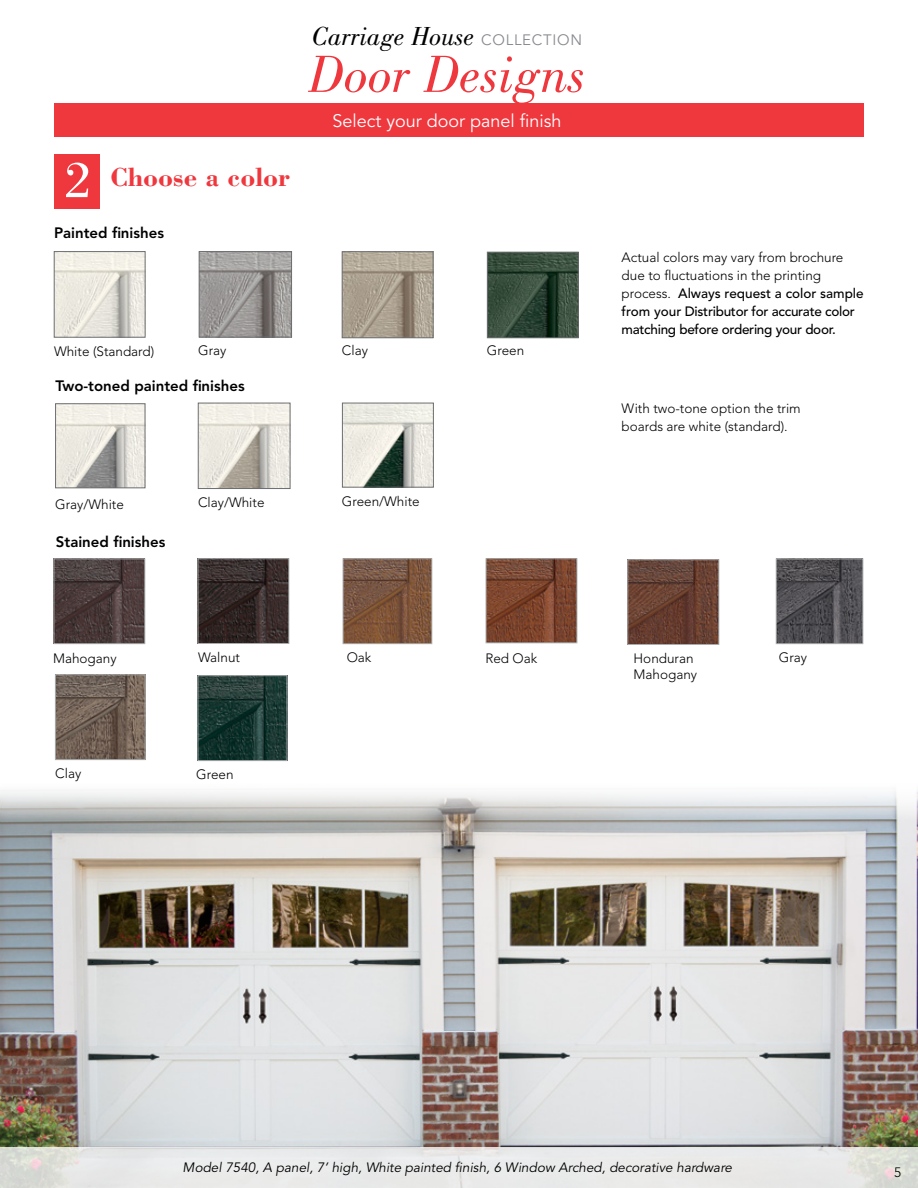
<style>
.page{position:relative;width:918px;height:1188px;background:#fff}
.page>*{position:absolute;margin:0;border:0;box-sizing:border-box;transform-origin:0 0}
.t1{font:italic 54px "Bodoni Std";color:#ef373e}
.t2{font:italic 27px "Bodoni Std";color:#000}
.t3{font:700 27px "Bodoni Std";color:#ef373e}
.t4{font:18px "Avenir LT Std";color:#fff}
.t5{font:800 15px "Avenir LT Std";color:#000}
.t6{font:300 13.5px/18px "Avenir LT Std";color:#000}
.t7{font:500 13.5px/18px "Avenir LT Std";letter-spacing:-.02em;color:#000}
.t8{font:italic 13.5px "Avenir LT Std";color:#000}
.s1{font-weight:400;font-size:52.5px;color:#fff}
.s2{font-family:"Avenir LT Std";font-style:normal;font-size:15px;color:#878a8f}
.s3{font-weight:300}
</style>
<div class="page">
<img style="left:0;top:790px;width:918px;height:357px">
<div style="left:54px;top:154px;width:45px;height:55px;background:#ef373e"></div>
<div style="left:54px;top:103px;width:810px;height:33px;background:#ef373e"></div>
<img style="left:56px;top:253px;width:87px;height:82px">
<div style="left:54px;top:251px;width:91px;height:86px;border:1px solid #6d6e71"></div>
<img style="left:201px;top:253px;width:89px;height:82px">
<div style="left:199px;top:251px;width:93px;height:86px;border:1px solid #6d6e71"></div>
<img style="left:344px;top:254px;width:87px;height:82px">
<div style="left:342px;top:252px;width:91px;height:86px;border:1px solid #6d6e71"></div>
<img style="left:489px;top:254px;width:87px;height:82px">
<div style="left:487px;top:252px;width:91px;height:86px;border:1px solid #6d6e71"></div>
<img style="left:344px;top:405px;width:88px;height:80px">
<div style="left:342px;top:403px;width:92px;height:84px;border:1px solid #6d6e71"></div>
<img style="left:57px;top:406px;width:86px;height:80px">
<div style="left:55px;top:404px;width:90px;height:84px;border:1px solid #6d6e71"></div>
<img style="left:200px;top:405px;width:88px;height:82px">
<div style="left:198px;top:403px;width:92px;height:86px;border:1px solid #6d6e71"></div>
<img style="left:56px;top:561px;width:87px;height:81px">
<div style="left:54px;top:559px;width:91px;height:85px;border:1px solid #a9abac"></div>
<img style="left:200px;top:678px;width:85px;height:81px">
<img style="left:200px;top:561px;width:87px;height:81px">
<div style="left:198px;top:559px;width:91px;height:85px;border:1px solid #a9abac"></div>
<img style="left:778px;top:561px;width:83px;height:81px">
<div style="left:776px;top:559px;width:87px;height:85px;border:1px solid #a9abac"></div>
<img style="left:630px;top:562px;width:87px;height:81px">
<div style="left:628px;top:560px;width:91px;height:85px;border:1px solid #a9abac"></div>
<img style="left:345px;top:561px;width:85px;height:81px">
<div style="left:343px;top:559px;width:89px;height:85px;border:1px solid #a9abac"></div>
<img style="left:57px;top:677px;width:86px;height:81px">
<div style="left:55px;top:675px;width:90px;height:85px;border:1px solid #a9abac"></div>
<img style="left:488px;top:561px;width:87px;height:80px">
<div style="left:486px;top:559px;width:91px;height:84px;border:1px solid #a9abac"></div>
<svg style="left:0;top:1147px;width:918px;height:41px;background:#e6e7e6"></svg>
<h2 class="t3" style="left:65px;top:160px;width:227px"><span class="s1">2</span> Choose a color</h2>
<p class="t5" style="left:54px;top:224px;width:112px">Painted finishes</p>
<h2 class="t2" style="left:312px;top:21px;width:272px">Carriage House <span class="s2">COLLECTION</span></h2>
<h1 class="t1" style="left:308px;top:44px;width:279px">Door Designs</h1>
<h3 class="t4" style="left:332px;top:110px;width:231px">Select your door panel finish</h3>
<p class="t6" style="left:54px;top:342px;width:102px">White (Standard)</p>
<p class="t6" style="left:198px;top:342px;width:30px">Gray</p>
<p class="t6" style="left:342px;top:342px;width:28px">Clay</p>
<p class="t6" style="left:487px;top:342px;width:39px">Green</p>
<p class="t5" style="left:56px;top:376px;width:191px">Two-toned painted finishes</p>
<p class="t6" style="left:55px;top:496px;width:70px">Gray/White</p>
<p class="t6" style="left:198px;top:493px;width:68px">Clay/White</p>
<p class="t6" style="left:342px;top:493px;width:79px">Green/White</p>
<p class="t5" style="left:56px;top:533px;width:111px">Stained finishes</p>
<p class="t7" style="left:622px;top:248px;width:244px"><span class="s3">Actual colors may vary from brochure due to fluctuations in the printing process.</span> Always request a color sample from your Distributor for accurate color matching before ordering your door.</p>
<p class="t6" style="left:622px;top:400px;width:181px">With two-tone option the trim boards are white (standard).</p>
<p class="t6" style="left:53px;top:649px;width:65px">Mahogany</p>
<p class="t6" style="left:55px;top:765px;width:28px">Clay</p>
<p class="t6" style="left:198px;top:649px;width:43px">Walnut</p>
<p class="t6" style="left:634px;top:649px;width:62px">Honduran</p>
<p class="t6" style="left:779px;top:649px;width:30px">Gray</p>
<p class="t6" style="left:634px;top:666px;width:65px">Mahogany</p>
<p class="t6" style="left:347px;top:649px;width:26px">Oak</p>
<p class="t6" style="left:485px;top:649px;width:54px">Red Oak</p>
<p class="t6" style="left:196px;top:765px;width:39px">Green</p>
<p class="t8" style="left:183px;top:1160px;width:551px">Model 7540, A panel, 7’ high, White painted finish, 6 Window Arched, decorative hardware</p>
<p class="t6" style="left:894px;top:1164px;width:9px">5</p>
</div>
